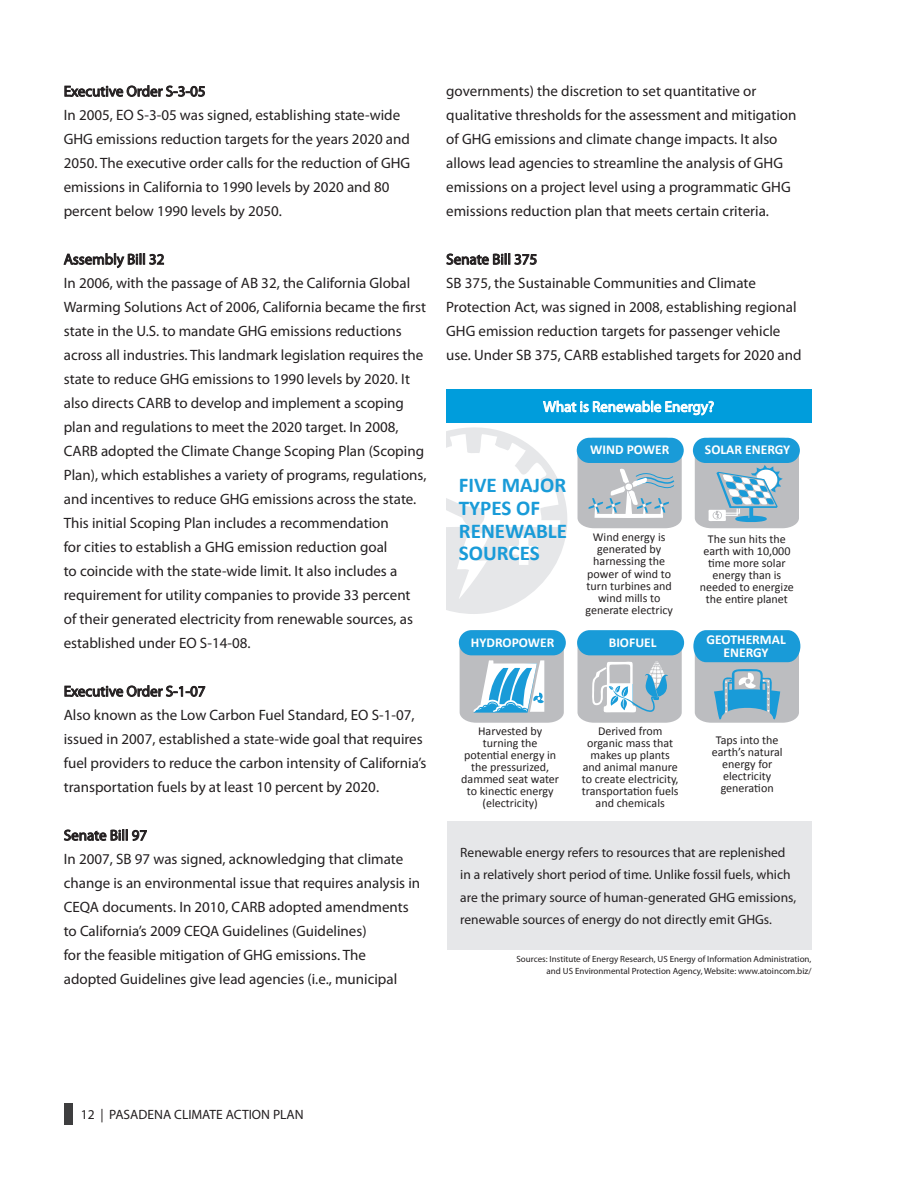
<style>
.page{position:relative;width:918px;height:1188px;background:#fff}
.page>*{position:absolute;margin:0;border:0;box-sizing:border-box;transform-origin:0 0}
.t1{font:700 21.15px/22.6px "Calibri";color:#199bd8}
.t2{font:15px/24px "Myriad Pro";color:#231f20}
.t3{font:15px "Myriad Pro";color:#fff}
.Textbox_Text{font:13.5px/22.5px "Myriad Pro";color:#231f20}
.t4{font:700 13.5px/13.5px "Calibri";color:#fff;text-align:center}
.t5{font:12px/12px "Calibri";color:#231f20;text-align:center}
.t6{font:9px "Myriad Pro";color:#231f20}
</style>
<div class="page">
<div style="left:64px;top:1103px;width:8px;height:21px;background:#3e3e3f"></div>
<svg style="left:64px;top:85px;width:141px;height:12px"></svg>
<svg style="left:63px;top:253px;width:101px;height:15px"></svg>
<svg style="left:64px;top:685px;width:142px;height:12px"></svg>
<svg style="left:63px;top:829px;width:84px;height:12px"></svg>
<svg style="left:446px;top:253px;width:91px;height:12px"></svg>
<div style="left:577px;top:630px;width:107px;height:25px;background:#199bd8;border-radius:13px"></div>
<svg style="left:695px;top:438px;width:104px;height:90px;background:#85b6cf"></svg>
<svg style="left:460px;top:630px;width:104px;height:93px;background:#86bad4"></svg>
<svg style="left:578px;top:632px;width:104px;height:91px"></svg>
<svg style="left:693px;top:630px;width:107px;height:93px;background:#72b0ce"></svg>
<svg style="left:447px;top:427px;width:235px;height:187px"></svg>
<div style="left:446px;top:389px;width:365px;height:34px;background:#009ddc"></div>
<svg style="left:543px;top:400px;width:171px;height:16px"></svg>
<div style="left:447px;top:821px;width:365px;height:129px;background:#e6e7e9"></div>
<p class="t2" style="left:64px;top:79px;width:143px">Executive Order S-3-05</p>
<p class="t2" style="left:64px;top:103px;width:348px">In 2005, EO S-3-05 was signed, establishing state-wide GHG emissions reduction targets for the years 2020 and 2050. The executive order calls for the reduction of GHG emissions in California to 1990 levels by 2020 and 80 percent below 1990 levels by 2050.</p>
<p class="t2" style="left:64px;top:247px;width:102px">Assembly Bill 32</p>
<p class="t2" style="left:64px;top:271px;width:364px">In 2006, with the passage of AB 32, the California Global Warming Solutions Act of 2006, California became the first state in the U.S. to mandate GHG emissions reductions across all industries. This landmark legislation requires the state to reduce GHG emissions to 1990 levels by 2020. It also directs CARB to develop and implement a scoping plan and regulations to meet the 2020 target. In 2008, CARB adopted the Climate Change Scoping Plan (Scoping Plan), which establishes a variety of programs, regulations, and incentives to reduce GHG emissions across the state.<br>This initial Scoping Plan includes a recommendation<br>for cities to establish a GHG emission reduction goal<br>to coincide with the state-wide limit. It also includes a requirement for utility companies to provide 33 percent of their generated electricity from renewable sources, as established under EO S-14-08.</p>
<p class="t2" style="left:64px;top:679px;width:143px">Executive Order S-1-07</p>
<p class="t2" style="left:64px;top:703px;width:364px">Also known as the Low Carbon Fuel Standard, EO S-1-07, issued in 2007, established a state-wide goal that requires fuel providers to reduce the carbon intensity of California’s transportation fuels by at least 10 percent by 2020.</p>
<p class="t2" style="left:64px;top:823px;width:85px">Senate Bill 97</p>
<p class="t2" style="left:64px;top:847px;width:358px">In 2007, SB 97 was signed, acknowledging that climate change is an environmental issue that requires analysis in CEQA documents. In 2010, CARB adopted amendments to California’s 2009 CEQA Guidelines (Guidelines)<br>for the feasible mitigation of GHG emissions. The adopted Guidelines give lead agencies (i.e., municipal</p>
<p class="t2" style="left:446px;top:79px;width:352px">governments) the discretion to set quantitative or qualitative thresholds for the assessment and mitigation of GHG emissions and climate change impacts. It also allows lead agencies to streamline the analysis of GHG emissions on a project level using a programmatic GHG emissions reduction plan that meets certain criteria.</p>
<p class="t2" style="left:446px;top:247px;width:93px">Senate Bill 375</p>
<p class="t2" style="left:446px;top:271px;width:357px">SB 375, the Sustainable Communities and Climate Protection Act, was signed in 2008, establishing regional GHG emission reduction targets for passenger vehicle use. Under SB 375, CARB established targets for 2020 and</p>
<p class="t3" style="left:543px;top:397px;width:172px">What is Renewable Energy?</p>
<p class="t1" style="left:459px;top:474px;width:110px">FIVE MAJOR<br>TYPES OF<br>RENEWABLE<br>SOURCES</p>
<p class="t4" style="left:590px;top:443px;width:81px">WIND POWER</p>
<p class="t5" style="left:585px;top:531px;width:89px">Wind energy is generated by harnessing the power of wind to turn turbines and wind mills to generate electricy</p>
<p class="t4" style="left:705px;top:443px;width:87px">SOLAR ENERGY</p>
<p class="t5" style="left:700px;top:533px;width:96px">The sun hits the earth with 10,000 time more solar energy than is needed to energize the entire planet</p>
<p class="t4" style="left:471px;top:635px;width:85px">HYDROPOWER</p>
<p class="t4" style="left:609px;top:635px;width:49px">BIOFUEL</p>
<p class="t4" style="left:707px;top:632px;width:81px">GEOTHERMAL<br>ENERGY</p>
<p class="t5" style="left:461px;top:725px;width:99px">Harvested by turning the potential energy in the pressurized, dammed seat water to kinectic energy (electricity)</p>
<p class="t5" style="left:582px;top:725px;width:98px">Derived from organic mass that makes up plants and animal manure to create electricity, transportation fuels and chemicals</p>
<p class="t5" style="left:712px;top:734px;width:72px">Taps into the earth’s natural energy for electricity generation</p>
<p class="Textbox_Text" style="left:460px;top:841px;width:337px">Renewable energy refers to resources that are replenished in a relatively short period of time. Unlike fossil fuels, which are the primary source of human-generated GHG emissions, renewable sources of energy do not directly emit GHGs.</p>
<p class="t6" style="left:516px;top:954px;width:296px">Sources: Institute of Energy Research, US Energy of Information Administration,</p>
<p class="t6" style="left:547px;top:966px;width:266px">and US Environmental Protection Agency, Website: www.atoincom.biz/</p>
<p class="Textbox_Text" style="left:81px;top:1103px;width:224px">12 | PASADENA CLIMATE ACTION PLAN</p>
</div>
